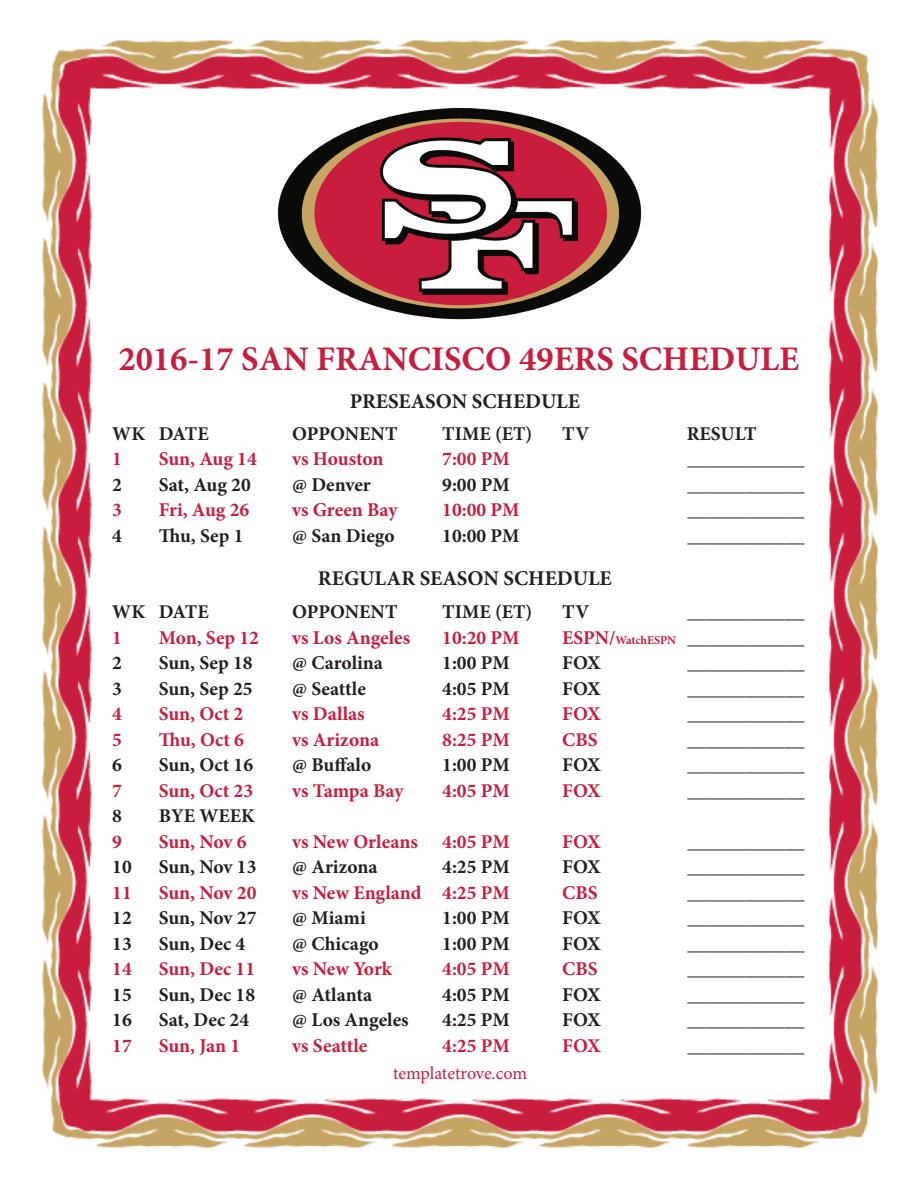
<style>
.page{position:relative;width:918px;height:1188px;background:#fff}
.page>*{position:absolute;margin:0;border:0;box-sizing:border-box;transform-origin:0 0}
.t1{font:700 34.5px "Minion Pro";color:#c81d3c}
.t2{font:700 21px "Minion Pro";color:#231f20}
.t3{font:700 19.5px "Minion Pro";color:#231f20}
.t4{font:700 19.5px "Minion Pro";color:#c81d3c}
.t5{font:18px "Minion Pro";letter-spacing:-.005em;color:#c81d3c}
.s1{color:#c81d3c}
.s2{font-size:12px;color:#c81d3c}
</style>
<div class="page">
<img style="left:41px;top:40px;width:838px;height:1108px">
<img style="left:273px;top:102px;width:375px;height:222px">
<p class="t1" style="left:118px;top:335px;width:682px">2016-17 SAN FRANCISCO 49ERS SCHEDULE</p>
<p class="t2" style="left:350px;top:387px;width:232px">PRESEASON SCHEDULE</p>
<p class="t3" style="left:112px;top:420px;width:98px">WK DATE</p>
<p class="t3" style="left:292px;top:420px;width:107px">OPPONENT</p>
<p class="t3" style="left:442px;top:420px;width:92px">TIME (ET)</p>
<p class="t3" style="left:562px;top:420px;width:28px">TV</p>
<p class="t3" style="left:687px;top:420px;width:71px">RESULT</p>
<p class="t4" style="left:112px;top:445px;width:11px">1</p>
<p class="t4" style="left:159px;top:445px;width:99px">Sun, Aug 14</p>
<p class="t4" style="left:292px;top:445px;width:93px">vs Houston</p>
<p class="t4" style="left:442px;top:445px;width:69px">7:00 PM</p>
<p class="t3" style="left:688px;top:445px;width:118px">____________</p>
<p class="t3" style="left:112px;top:471px;width:11px">2</p>
<p class="t3" style="left:159px;top:471px;width:94px">Sat, Aug 20</p>
<p class="t3" style="left:292px;top:471px;width:80px">@ Denver</p>
<p class="t3" style="left:442px;top:471px;width:69px">9:00 PM</p>
<p class="t3" style="left:688px;top:471px;width:118px">____________</p>
<p class="t4" style="left:112px;top:496px;width:11px">3</p>
<p class="t4" style="left:159px;top:496px;width:92px">Fri, Aug 26</p>
<p class="t4" style="left:292px;top:496px;width:107px">vs Green Bay</p>
<p class="t4" style="left:442px;top:496px;width:79px">10:00 PM</p>
<p class="t3" style="left:688px;top:496px;width:118px">____________</p>
<p class="t3" style="left:112px;top:522px;width:11px">4</p>
<p class="t3" style="left:159px;top:522px;width:86px">Thu, Sep 1</p>
<p class="t3" style="left:292px;top:522px;width:104px">@ San Diego</p>
<p class="t3" style="left:442px;top:522px;width:79px">10:00 PM</p>
<p class="t3" style="left:688px;top:522px;width:118px">____________</p>
<p class="t2" style="left:318px;top:564px;width:295px">REGULAR SEASON SCHEDULE</p>
<p class="t3" style="left:112px;top:598px;width:98px">WK DATE</p>
<p class="t3" style="left:292px;top:598px;width:107px">OPPONENT</p>
<p class="t3" style="left:442px;top:598px;width:92px">TIME (ET)</p>
<p class="t3" style="left:562px;top:598px;width:28px">TV</p>
<p class="t3" style="left:688px;top:598px;width:118px">____________</p>
<p class="t4" style="left:112px;top:624px;width:11px">1</p>
<p class="t4" style="left:159px;top:624px;width:102px">Mon, Sep 12</p>
<p class="t4" style="left:292px;top:624px;width:119px">vs Los Angeles</p>
<p class="t4" style="left:442px;top:624px;width:79px">10:20 PM</p>
<p class="t3" style="left:562px;top:624px;width:244px"><span class="s1">ESPN/</span><span class="s2">WatchESPN</span> ____________</p>
<p class="t3" style="left:112px;top:649px;width:11px">2</p>
<p class="t3" style="left:159px;top:649px;width:95px">Sun, Sep 18</p>
<p class="t3" style="left:292px;top:649px;width:92px">@ Carolina</p>
<p class="t3" style="left:442px;top:649px;width:69px">1:00 PM</p>
<p class="t3" style="left:562px;top:649px;width:40px">FOX</p>
<p class="t3" style="left:688px;top:649px;width:118px">____________</p>
<p class="t3" style="left:112px;top:675px;width:11px">3</p>
<p class="t3" style="left:159px;top:675px;width:95px">Sun, Sep 25</p>
<p class="t3" style="left:292px;top:675px;width:75px">@ Seattle</p>
<p class="t3" style="left:442px;top:675px;width:69px">4:05 PM</p>
<p class="t3" style="left:562px;top:675px;width:40px">FOX</p>
<p class="t3" style="left:688px;top:675px;width:118px">____________</p>
<p class="t4" style="left:112px;top:700px;width:11px">4</p>
<p class="t4" style="left:159px;top:700px;width:86px">Sun, Oct 2</p>
<p class="t4" style="left:292px;top:700px;width:74px">vs Dallas</p>
<p class="t4" style="left:442px;top:700px;width:69px">4:25 PM</p>
<p class="t4" style="left:562px;top:700px;width:40px">FOX</p>
<p class="t3" style="left:688px;top:700px;width:118px">____________</p>
<p class="t4" style="left:112px;top:726px;width:11px">5</p>
<p class="t4" style="left:159px;top:726px;width:87px">Thu, Oct 6</p>
<p class="t4" style="left:292px;top:726px;width:89px">vs Arizona</p>
<p class="t4" style="left:442px;top:726px;width:69px">8:25 PM</p>
<p class="t4" style="left:562px;top:726px;width:37px">CBS</p>
<p class="t3" style="left:688px;top:726px;width:118px">____________</p>
<p class="t3" style="left:112px;top:751px;width:11px">6</p>
<p class="t3" style="left:159px;top:751px;width:96px">Sun, Oct 16</p>
<p class="t3" style="left:292px;top:751px;width:81px">@ Buffalo</p>
<p class="t3" style="left:442px;top:751px;width:69px">1:00 PM</p>
<p class="t3" style="left:562px;top:751px;width:40px">FOX</p>
<p class="t3" style="left:688px;top:751px;width:118px">____________</p>
<p class="t4" style="left:112px;top:777px;width:11px">7</p>
<p class="t4" style="left:159px;top:777px;width:96px">Sun, Oct 23</p>
<p class="t4" style="left:292px;top:777px;width:113px">vs Tampa Bay</p>
<p class="t4" style="left:442px;top:777px;width:69px">4:05 PM</p>
<p class="t4" style="left:562px;top:777px;width:40px">FOX</p>
<p class="t3" style="left:688px;top:777px;width:118px">____________</p>
<p class="t3" style="left:112px;top:802px;width:11px">8</p>
<p class="t3" style="left:159px;top:802px;width:98px">BYE WEEK</p>
<p class="t4" style="left:112px;top:828px;width:11px">9</p>
<p class="t4" style="left:159px;top:828px;width:89px">Sun, Nov 6</p>
<p class="t4" style="left:292px;top:828px;width:127px">vs New Orleans</p>
<p class="t4" style="left:442px;top:828px;width:69px">4:05 PM</p>
<p class="t4" style="left:562px;top:828px;width:40px">FOX</p>
<p class="t3" style="left:688px;top:828px;width:118px">____________</p>
<p class="t3" style="left:112px;top:853px;width:21px">10</p>
<p class="t3" style="left:159px;top:853px;width:99px">Sun, Nov 13</p>
<p class="t3" style="left:292px;top:853px;width:87px">@ Arizona</p>
<p class="t3" style="left:442px;top:853px;width:69px">4:25 PM</p>
<p class="t3" style="left:562px;top:853px;width:40px">FOX</p>
<p class="t3" style="left:688px;top:853px;width:118px">____________</p>
<p class="t4" style="left:112px;top:879px;width:21px">11</p>
<p class="t4" style="left:159px;top:879px;width:99px">Sun, Nov 20</p>
<p class="t4" style="left:292px;top:879px;width:219px">vs New England 4:25 PM</p>
<p class="t4" style="left:562px;top:879px;width:37px">CBS</p>
<p class="t3" style="left:688px;top:879px;width:118px">____________</p>
<p class="t3" style="left:112px;top:904px;width:21px">12</p>
<p class="t3" style="left:159px;top:904px;width:99px">Sun, Nov 27</p>
<p class="t3" style="left:292px;top:904px;width:75px">@ Miami</p>
<p class="t3" style="left:442px;top:904px;width:69px">1:00 PM</p>
<p class="t3" style="left:562px;top:904px;width:40px">FOX</p>
<p class="t3" style="left:688px;top:904px;width:118px">____________</p>
<p class="t3" style="left:112px;top:930px;width:21px">13</p>
<p class="t3" style="left:159px;top:930px;width:88px">Sun, Dec 4</p>
<p class="t3" style="left:292px;top:930px;width:88px">@ Chicago</p>
<p class="t3" style="left:442px;top:930px;width:69px">1:00 PM</p>
<p class="t3" style="left:562px;top:930px;width:40px">FOX</p>
<p class="t3" style="left:688px;top:930px;width:118px">____________</p>
<p class="t4" style="left:112px;top:955px;width:21px">14</p>
<p class="t4" style="left:159px;top:955px;width:98px">Sun, Dec 11</p>
<p class="t4" style="left:292px;top:955px;width:101px">vs New York</p>
<p class="t4" style="left:442px;top:955px;width:69px">4:05 PM</p>
<p class="t4" style="left:562px;top:955px;width:37px">CBS</p>
<p class="t3" style="left:688px;top:955px;width:118px">____________</p>
<p class="t3" style="left:112px;top:981px;width:21px">15</p>
<p class="t3" style="left:159px;top:981px;width:98px">Sun, Dec 18</p>
<p class="t3" style="left:292px;top:981px;width:81px">@ Atlanta</p>
<p class="t3" style="left:442px;top:981px;width:69px">4:05 PM</p>
<p class="t3" style="left:562px;top:981px;width:40px">FOX</p>
<p class="t3" style="left:688px;top:981px;width:118px">____________</p>
<p class="t3" style="left:112px;top:1006px;width:21px">16</p>
<p class="t3" style="left:159px;top:1006px;width:92px">Sat, Dec 24</p>
<p class="t3" style="left:292px;top:1006px;width:118px">@ Los Angeles</p>
<p class="t3" style="left:442px;top:1006px;width:69px">4:25 PM</p>
<p class="t3" style="left:562px;top:1006px;width:40px">FOX</p>
<p class="t3" style="left:688px;top:1006px;width:118px">____________</p>
<p class="t4" style="left:112px;top:1032px;width:21px">17</p>
<p class="t4" style="left:159px;top:1032px;width:83px">Sun, Jan 1</p>
<p class="t4" style="left:292px;top:1032px;width:77px">vs Seattle</p>
<p class="t4" style="left:442px;top:1032px;width:69px">4:25 PM</p>
<p class="t4" style="left:562px;top:1032px;width:40px">FOX</p>
<p class="t3" style="left:688px;top:1032px;width:118px">____________</p>
<p class="t5" style="left:393px;top:1061px;width:136px">templatetrove.com</p>
</div>
